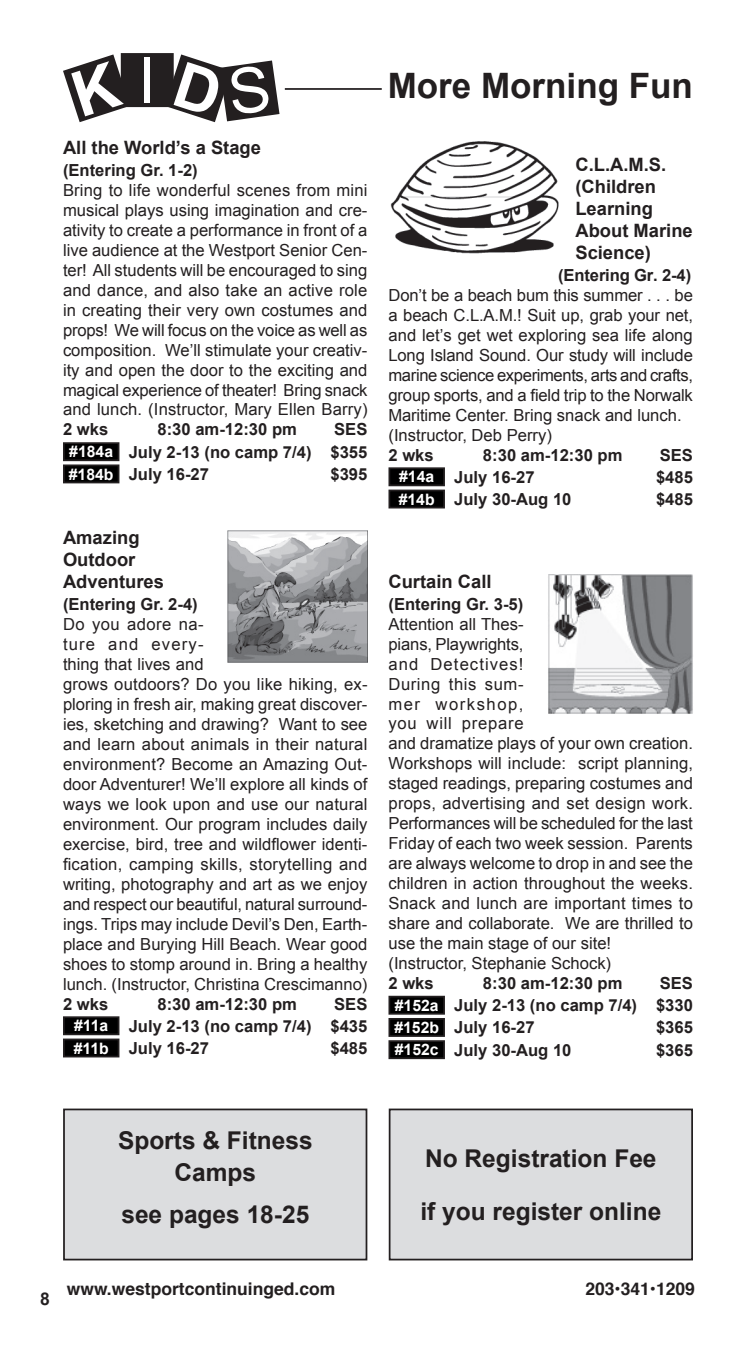
<style>
.page{position:relative;width:756px;height:1355px;background:#fff}
.page>*{position:absolute;margin:0;border:0;box-sizing:border-box;transform-origin:0 0}
.t1{font:63px "Arial";color:#fff}
.t2{font:700 35px "Arial";color:#231f20}
.t3{font:700 24.5px/31.5px "Arial";color:#231f20;text-align:center}
.t4{font:700 18.38px/22.1px "Arial";color:#231f20}
.t5{font:700 17.5px "Helvetica";color:#231f20}
.t6{font:700 17.5px "Arial";color:#231f20}
.t7{font:16.62px/19.9px "Arial";color:#231f20}
.t8{font:700 16.62px/22.2px "Arial";color:#231f20;text-align:justify}
.s1{font-size:15.75px;color:#fff}
</style>
<div class="page">
<div style="left:122px;top:54px;width:51px;height:52px;background:#231f20"></div>
<div style="left:121px;top:53px;width:53px;height:54px;border:2px solid #231f20"></div>
<hr style="left:285px;top:88px;width:97px;height:2px;background:#231f20">
<div style="left:389px;top:996px;width:55px;height:17px;background:#000"></div>
<div style="left:388px;top:995px;width:57px;height:19px;border:2px solid #231f20"></div>
<div style="left:389px;top:1018px;width:55px;height:18px;background:#000"></div>
<div style="left:388px;top:1018px;width:57px;height:19px;border:2px solid #231f20"></div>
<div style="left:389px;top:1041px;width:55px;height:17px;background:#000"></div>
<div style="left:388px;top:1040px;width:57px;height:19px;border:2px solid #231f20"></div>
<div style="left:389px;top:468px;width:55px;height:17px;background:#000"></div>
<div style="left:388px;top:467px;width:57px;height:19px;border:2px solid #231f20"></div>
<div style="left:389px;top:490px;width:55px;height:17px;background:#000"></div>
<div style="left:388px;top:489px;width:57px;height:19px;border:2px solid #231f20"></div>
<div style="left:64px;top:1109px;width:302px;height:150px;background:#dcdddf"></div>
<div style="left:63px;top:1108px;width:304px;height:152px;border:2px solid #231f20"></div>
<img style="left:390px;top:141px;width:169px;height:112px">
<img style="left:548px;top:574px;width:145px;height:140px">
<div style="left:390px;top:1109px;width:302px;height:150px;background:#dcdddf"></div>
<div style="left:389px;top:1108px;width:304px;height:152px;border:2px solid #231f20"></div>
<div style="left:64px;top:1017px;width:55px;height:17px;background:#000"></div>
<div style="left:63px;top:1016px;width:56px;height:19px;border:2px solid #231f20"></div>
<div style="left:64px;top:1039px;width:55px;height:17px;background:#000"></div>
<div style="left:63px;top:1038px;width:56px;height:19px;border:2px solid #231f20"></div>
<div style="left:64px;top:443px;width:55px;height:17px;background:#000"></div>
<div style="left:63px;top:442px;width:56px;height:19px;border:2px solid #231f20"></div>
<div style="left:64px;top:465px;width:55px;height:17px;background:#000"></div>
<div style="left:63px;top:464px;width:56px;height:19px;border:2px solid #231f20"></div>
<img style="left:227px;top:531px;width:140px;height:131px">
<svg style="left:63px;top:53px;width:68px;height:70px"></svg>
<svg style="left:163px;top:53px;width:117px;height:70px"></svg>
<h1 class="t1" style="left:139px;top:39px;width:19px">I</h1>
<p class="t4" style="left:63px;top:137px;width:200px">All the World’s a Stage</p>
<p class="t8" style="left:63px;top:160px;width:136px">(Entering Gr. 1-2)</p>
<p class="t7" style="left:63px;top:180px;width:306px;text-align:justify">Bring to life wonderful scenes from mini musical plays using imagination and cre&shy;ativity to create a performance in front of a live audience at the Westport Senior Cen&shy;ter! All students will be encouraged to sing and dance, and also take an active role in creating their very own costumes and props! We will focus on the voice as well as composition. We’ll stimulate your creativ&shy;ity and open the door to the exciting and magical experience of theater! Bring snack and lunch. (Instructor, Mary Ellen Barry)</p>
<p class="t8" style="left:63px;top:419px;width:47px">2 wks</p>
<p class="t8" style="left:157px;top:419px;width:141px">8:30 am-12:30 pm</p>
<p class="t8" style="left:69px;top:419px;width:300px;text-indent:265px">SES <span class="s1">#184a</span> July 2-13 (no camp 7/4) $355 <span class="s1">#184b</span> July 16-27</p>
<p class="t8" style="left:331px;top:463px;width:38px">$395</p>
<p class="t4" style="left:63px;top:527px;width:103px">Amazing<br>Outdoor<br>Adventures</p>
<p class="t8" style="left:63px;top:594px;width:136px">(Entering Gr. 2-4)</p>
<p class="t7" style="left:63px;top:614px;width:306px">Do you adore na-<br>ture and every-<br>thing that lives and<br>grows outdoors? Do you like hiking, ex&shy;ploring in fresh air, making great discover&shy;ies, sketching and drawing? Want to see and learn about animals in their natural environment? Become an Amazing Out&shy;door Adventurer! We’ll explore all kinds of ways we look upon and use our natural environment. Our program includes daily exercise, bird, tree and wildflower identi&shy;fication, camping skills, storytelling and writing, photography and art as we enjoy and respect our beautiful, natural surround&shy;ings. Trips may include Devil’s Den, Earth&shy;place and Burying Hill Beach. Wear good shoes to stomp around in. Bring a healthy lunch. (Instructor, Christina Crescimanno)</p>
<p class="t8" style="left:63px;top:993px;width:47px">2 wks</p>
<p class="t8" style="left:157px;top:993px;width:141px">8:30 am-12:30 pm</p>
<p class="t8" style="left:74px;top:993px;width:295px;text-indent:261px">SES <span class="s1">#11a</span> July 2-13 (no camp 7/4) $435 <span class="s1">#11b</span> July 16-27</p>
<p class="t8" style="left:331px;top:1037px;width:38px">$485</p>
<h2 class="t2" style="left:388px;top:62px;width:307px">More Morning Fun</h2>
<p class="t4" style="left:575px;top:154px;width:119px">C.L.A.M.S. (Children<br>Learning<br>About Marine<br>Science)</p>
<p class="t8" style="left:558px;top:264px;width:134px">(Entering Gr. 2-4)</p>
<p class="t7" style="left:388px;top:285px;width:306px">Don’t be a beach bum this summer . . . be a beach C.L.A.M.! Suit up, grab your net, and let’s get wet exploring sea life along Long Island Sound. Our study will include marine science experiments, arts and crafts, group sports, and a field trip to the Norwalk Maritime Center. Bring snack and lunch. (Instructor, Deb Perry)</p>
<p class="t8" style="left:388px;top:444px;width:47px">2 wks</p>
<p class="t8" style="left:483px;top:444px;width:141px">8:30 am-12:30 pm</p>
<p class="t8" style="left:660px;top:444px;width:35px">SES</p>
<p class="t8" style="left:399px;top:466px;width:137px"><span class="s1">#14a</span> July 16-27</p>
<p class="t8" style="left:656px;top:466px;width:38px">$485</p>
<p class="t8" style="left:399px;top:488px;width:174px"><span class="s1">#14b</span> July 30-Aug 10</p>
<p class="t8" style="left:656px;top:488px;width:38px">$485</p>
<p class="t4" style="left:388px;top:571px;width:105px">Curtain Call</p>
<p class="t8" style="left:388px;top:593px;width:136px">(Entering Gr. 3-5)</p>
<p class="t7" style="left:388px;top:614px;width:306px">Attention all Thes-<br>pians, Playwrights,<br>and Detectives!<br>During this sum-<br>mer workshop,<br>you will prepare<br>and dramatize plays of your own creation.<br>Workshops will include: script planning, staged readings, preparing costumes and props, advertising and set design work.<br>Performances will be scheduled for the last<br>Friday of each two week session. Parents are always welcome to drop in and see the children in action throughout the weeks.<br>Snack and lunch are important times to share and collaborate. We are thrilled to use the main stage of our site! (Instructor, Stephanie Schock)</p>
<p class="t8" style="left:388px;top:972px;width:47px">2 wks</p>
<p class="t8" style="left:483px;top:972px;width:141px">8:30 am-12:30 pm</p>
<p class="t8" style="left:394px;top:972px;width:300px;text-indent:265px">SES <span class="s1">#152a</span> July 2-13 (no camp 7/4) $330 <span class="s1">#152b</span> July 16-27</p>
<p class="t8" style="left:656px;top:1017px;width:38px">$365</p>
<p class="t8" style="left:395px;top:1039px;width:178px"><span class="s1">#152c</span> July 30-Aug 10</p>
<p class="t8" style="left:656px;top:1039px;width:38px">$365</p>
<h3 class="t3" style="left:118px;top:1125px;width:196px">Sports &amp; Fitness<br>Camps</h3>
<h3 class="t3" style="left:121px;top:1199px;width:189px">see pages 18-25</h3>
<h3 class="t3" style="left:420px;top:1133px;width:242px;line-height:52.5px;text-align:left">No Registration Fee if you register online</h3>
<p class="t6" style="left:40px;top:1287px;width:11px">8</p>
<p class="t5" style="left:67px;top:1275px;width:270px">www.westportcontinuinged.com</p>
<p class="t5" style="left:585px;top:1275px;width:111px">203•341•1209</p>
</div>
